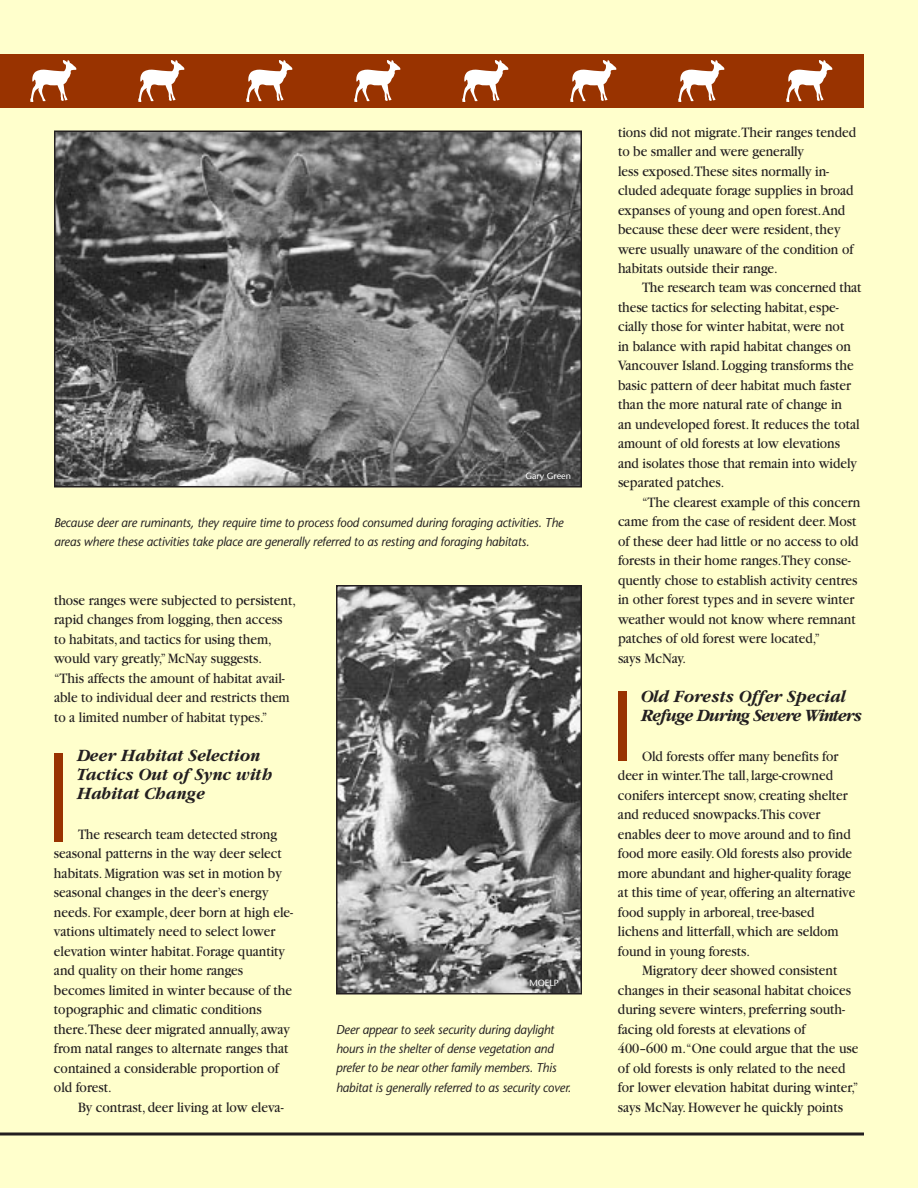
<style>
.page{position:relative;width:918px;height:1188px;background:#ffc}
.page>*{position:absolute;margin:0;border:0;box-sizing:border-box;transform-origin:0 0}
.t1{font:italic 700 18px/19.5px "Garamond";color:#231f20;scale:.95 1}
.t2{font:italic 700 18px/19.5px "Garamond";letter-spacing:-.05em;color:#231f20;scale:.95 1}
.t3{font:15px/19.5px "Garamond";color:#231f20;scale:.9 1}
.t4{font:italic 12.75px/19.5px "Stone Sans";letter-spacing:-.01em;color:#231f20;scale:.95 1}
.t5{font:9px "Stone Sans";color:#fff}
</style>
<div class="page">
<div style="left:0;top:54px;width:864px;height:54px;background:#930"></div>
<svg style="left:0;top:1132px;width:864px;height:4px;background:#59564a"></svg>
<svg style="left:30px;top:60px;width:47px;height:42px"></svg>
<svg style="left:138px;top:60px;width:47px;height:42px"></svg>
<svg style="left:246px;top:60px;width:47px;height:42px"></svg>
<svg style="left:354px;top:60px;width:47px;height:42px"></svg>
<svg style="left:462px;top:60px;width:47px;height:42px"></svg>
<svg style="left:570px;top:60px;width:47px;height:42px"></svg>
<svg style="left:678px;top:60px;width:47px;height:42px"></svg>
<svg style="left:786px;top:60px;width:47px;height:42px"></svg>
<div style="left:54px;top:754px;width:9px;height:88px;background:#930"></div>
<img style="left:57px;top:133px;width:522px;height:352px">
<div style="left:54px;top:130px;width:528px;height:358px;border:2px solid #231f20"></div>
<img style="left:339px;top:588px;width:240px;height:403px">
<div style="left:336px;top:585px;width:246px;height:409px;border:2px solid #231f20"></div>
<div style="left:618px;top:692px;width:9px;height:68px;background:#930"></div>
<p class="t5" style="left:525px;top:473px;width:47px">Gary Green</p>
<p class="t4" style="left:54px;top:514px;width:538px">Because deer are ruminants, they require time to process food consumed during foraging activities. The areas where these activities take place are generally referred to as resting and foraging habitats.</p>
<p class="t3" style="left:54px;top:591px;width:270px">those ranges were subjected to persistent, rapid changes from logging, then access to habitats, and tactics for using them, would vary greatly,”McNay suggests.<br>“This affects the amount of habitat avail&shy;able to individual deer and restricts them to a limited number of habitat types.”</p>
<p class="t1" style="left:78px;top:747px;width:207px">Deer Habitat Selection<br>Tactics Out of Sync with<br>Habitat Change</p>
<p class="t3" style="left:54px;top:825px;width:267px;text-indent:24px">The research team detected strong seasonal patterns in the way deer select habitats. Migration was set in motion by seasonal changes in the deer’s energy needs. For example, deer born at high ele&shy;vations ultimately need to select lower elevation winter habitat. Forage quantity and quality on their home ranges becomes limited in winter because of the topographic and climatic conditions there.These deer migrated annually, away from natal ranges to alternate ranges that contained a considerable proportion of old forest.</p>
<p class="t3" style="left:78px;top:1098px;width:230px">By contrast, deer living at low eleva-</p>
<p class="t5" style="left:529px;top:979px;width:31px">MOELP</p>
<p class="t4" style="left:336px;top:1021px;width:249px">Deer appear to seek security during daylight hours in the shelter of dense vegetation and prefer to be near other family members. This habitat is generally referred to as security cover.</p>
<p class="t3" style="left:618px;top:123px;width:266px">tions did not migrate.Their ranges tended to be smaller and were generally<br>less exposed.These sites normally in&shy;cluded adequate forage supplies in broad expanses of young and open forest.And because these deer were resident, they were usually unaware of the condition of habitats outside their range.</p>
<p class="t3" style="left:618px;top:279px;width:272px;text-indent:24px">The research team was concerned that these tactics for selecting habitat, espe&shy;cially those for winter habitat, were not<br>in balance with rapid habitat changes on Vancouver Island. Logging transforms the basic pattern of deer habitat much faster than the more natural rate of change in<br>an undeveloped forest. It reduces the total amount of old forests at low elevations and isolates those that remain into widely separated patches.</p>
<p class="t3" style="left:618px;top:494px;width:271px;text-indent:24px">“The clearest example of this concern came from the case of resident deer. Most of these deer had little or no access to old forests in their home ranges.They conse&shy;quently chose to establish activity centres in other forest types and in severe winter weather would not know where remnant patches of old forest were located,”<br>says McNay.</p>
<p class="t2" style="left:642px;top:688px;width:235px">Old Forests Offer Special<br>Refuge During Severe Winters</p>
<p class="t3" style="left:618px;top:747px;width:265px;text-indent:24px">Old forests offer many benefits for deer in winter.The tall, large-crowned conifers intercept snow, creating shelter and reduced snowpacks.This cover enables deer to move around and to find food more easily. Old forests also provide more abundant and higher-quality forage at this time of year, offering an alternative food supply in arboreal, tree-based lichens and litterfall, which are seldom found in young forests.</p>
<p class="t3" style="left:618px;top:962px;width:269px;text-indent:24px">Migratory deer showed consistent changes in their seasonal habitat choices during severe winters, preferring south&shy;facing old forests at elevations of 400–600 m.“One could argue that the use of old forests is only related to the need for lower elevation habitat during winter,” says McNay. However he quickly points</p>
</div>
